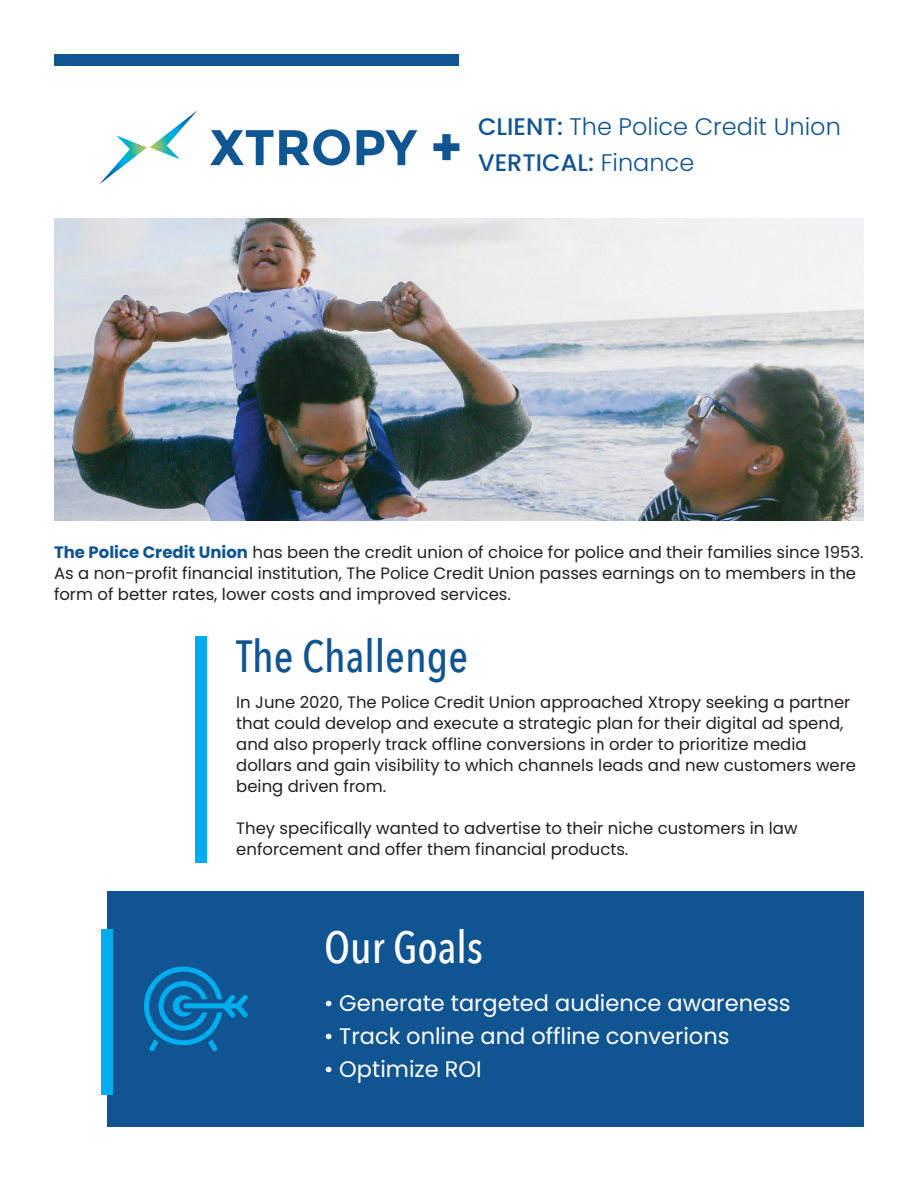
<style>
.page{position:relative;width:918px;height:1188px;background:#fff}
.page>*{position:absolute;margin:0;border:0;box-sizing:border-box;transform-origin:0 0}
.t1{font:500 45px "Avenir Next Condensed";color:#105591}
.t2{font:500 45px "Avenir Next Condensed";color:#fff}
.t3{font:300 24px/36px "Poppins";color:#105591}
.t4{font:22.5px "Poppins";color:#fff}
.t5{font:16.5px/21px "Poppins";color:#231f20}
.s1{font-weight:500}
.s2{font-weight:700;color:#105591}
</style>
<div class="page">
<div style="left:107px;top:891px;width:757px;height:236px;background:#105591"></div>
<img style="left:54px;top:218px;width:810px;height:302px">
<svg style="left:99px;top:110px;width:99px;height:75px"></svg>
<svg style="left:210px;top:129px;width:207px;height:37px"></svg>
<svg style="left:433px;top:134px;width:26px;height:26px"></svg>
<svg style="left:144px;top:967px;width:104px;height:84px"></svg>
<div style="left:54px;top:54px;width:405px;height:11px;background:#105591"></div>
<div style="left:101px;top:929px;width:12px;height:165px;background:#00aeef"></div>
<div style="left:196px;top:637px;width:11px;height:226px;background:#00aeef"></div>
<h2 class="t3" style="left:478px;top:109px;width:364px"><span class="s1">CLIENT:</span> The Police Credit Union<br><span class="s1">VERTICAL:</span> Finance</h2>
<p class="t5" style="left:54px;top:542px;width:811px"><span class="s2">The Police Credit Union</span> has been the credit union of choice for police and their families since 1953.<br>As a non-profit financial institution, The Police Credit Union passes earnings on to members in the form of better rates, lower costs and improved services.</p>
<h1 class="t1" style="left:236px;top:629px;width:233px">The Challenge</h1>
<p class="t5" style="left:236px;top:692px;width:621px">In June 2020, The Police Credit Union approached Xtropy seeking a partner that could develop and execute a strategic plan for their digital ad spend, and also properly track offline conversions in order to prioritize media dollars and gain visibility to which channels leads and new customers were being driven from.</p>
<p class="t5" style="left:236px;top:818px;width:563px">They specifically wanted to advertise to their niche customers in law enforcement and offer them financial products.</p>
<h1 class="t2" style="left:324px;top:920px;width:160px">Our Goals</h1>
<h3 class="t4" style="left:324px;top:990px;width:468px">• Generate targeted audience awareness</h3>
<h3 class="t4" style="left:324px;top:1023px;width:407px">• Track online and offline converions</h3>
<h3 class="t4" style="left:324px;top:1056px;width:159px">• Optimize ROI</h3>
</div>
